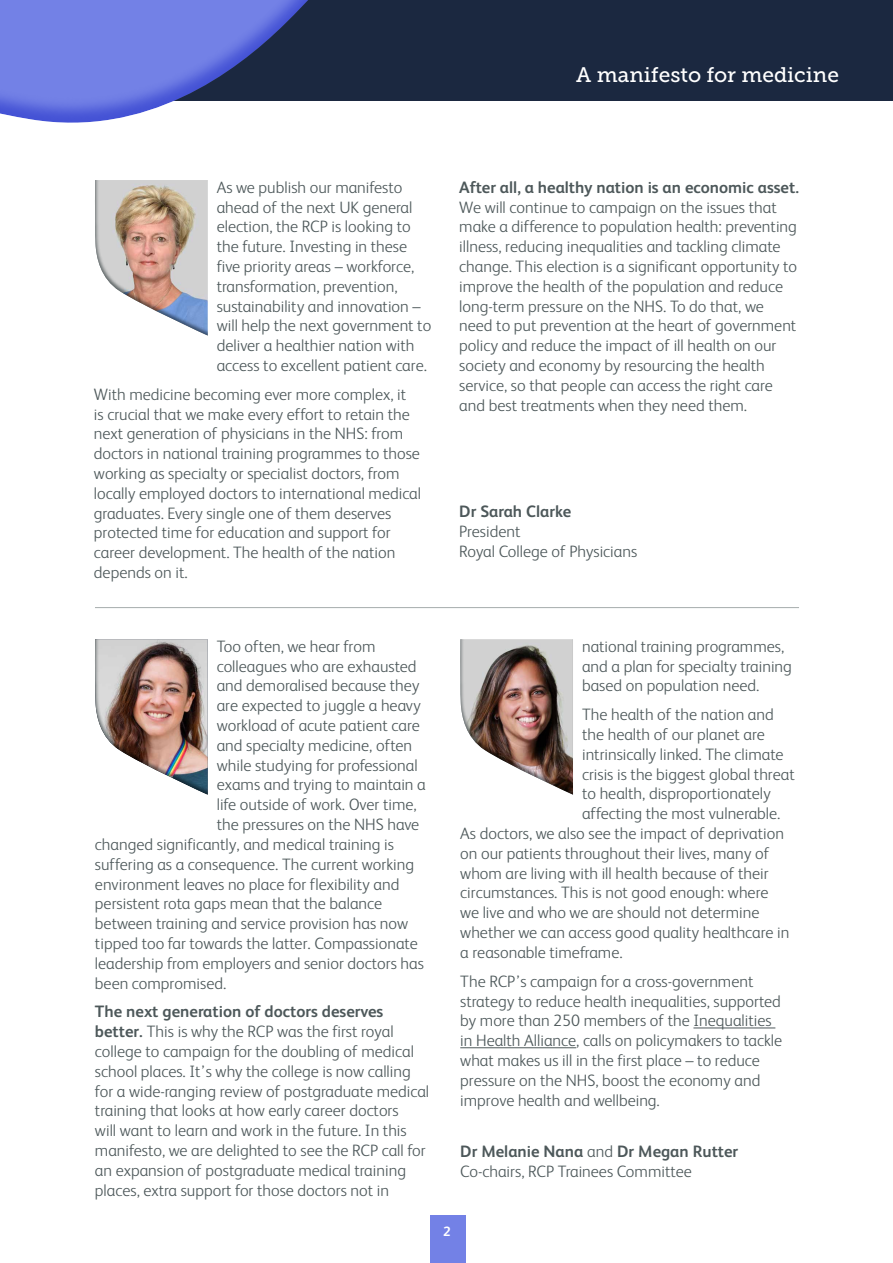
<style>
.page{position:relative;width:893px;height:1263px;background:#fff}
.page>*{position:absolute;margin:0;border:0;box-sizing:border-box;transform-origin:0 0}
.t1{font:21px "Museo Slab 500";color:#fff}
.t2{font:300 16.5px/19.8px "FS Albert";color:#4d585a}
.t3{font:700 16.5px "FS Albert";color:#4d585a}
.t4{font:700 13.5px "FS Albert";color:#fff}
.s1{font-weight:700}
</style>
<div class="page">
<div style="left:430px;top:1215px;width:35px;height:48px;background:#7381e6"></div>
<svg style="left:0;top:0;width:893px;height:123px;fill:#1b2840"></svg>
<hr style="left:693px;top:1027px;width:82px;height:1px;background:#4d585a">
<hr style="left:460px;top:1047px;width:116px;height:1px;background:#4d585a">
<hr style="left:95px;top:607px;width:704px;height:1px;background:#a6acac">
<div style="left:82px;top:169px;width:141px;height:168px;background:#4d585a;opacity:.75"></div>
<div style="left:82px;top:628px;width:141px;height:168px;background:#4d585a;opacity:.75"></div>
<div style="left:447px;top:628px;width:141px;height:168px;background:#4d585a;opacity:.75"></div>
<p class="t1" style="left:576px;top:63px;width:264px">A manifesto for medicine</p>
<p class="t2" style="left:217px;top:177px;width:216px">As we publish our manifesto ahead of the next UK general election, the RCP is looking to the future. Investing in these five priority areas – workforce, transformation, prevention, sustainability and innovation – will help the next government to deliver a healthier nation with access to excellent patient care.</p>
<p class="t2" style="left:94px;top:384px;width:329px">With medicine becoming ever more complex, it<br>is crucial that we make every effort to retain the next generation of physicians in the NHS: from doctors in national training programmes to those working as specialty or specialist doctors, from locally employed doctors to international medical graduates. Every single one of them deserves protected time for education and support for career development. The health of the nation depends on it.</p>
<p class="t3" style="left:459px;top:177px;width:341px">After all, a healthy nation is an economic asset.</p>
<p class="t2" style="left:459px;top:197px;width:339px">We will continue to campaign on the issues that make a difference to population health: preventing illness, reducing inequalities and tackling climate change. This election is a significant opportunity to improve the health of the population and reduce long-term pressure on the NHS. To do that, we need to put prevention at the heart of government policy and reduce the impact of ill health on our society and economy by resourcing the health service, so that people can access the right care and best treatments when they need them.</p>
<p class="t3" style="left:459px;top:502px;width:113px">Dr Sarah Clarke</p>
<p class="t2" style="left:459px;top:521px;width:180px">President<br>Royal College of Physicians</p>
<p class="t2" style="left:217px;top:636px;width:160px">Too often, we hear from</p>
<p class="t2" style="left:217px;top:656px;width:201px">colleagues who are exhausted</p>
<p class="t2" style="left:217px;top:676px;width:204px">and demoralised because they</p>
<p class="t2" style="left:217px;top:696px;width:206px">are expected to juggle a heavy</p>
<p class="t2" style="left:217px;top:715px;width:205px">workload of acute patient care</p>
<p class="t2" style="left:217px;top:735px;width:197px">and specialty medicine, often</p>
<p class="t2" style="left:217px;top:755px;width:202px">while studying for professional</p>
<p class="t2" style="left:217px;top:775px;width:211px">exams and trying to maintain a</p>
<p class="t2" style="left:217px;top:795px;width:201px">life outside of work. Over time,</p>
<p class="t2" style="left:217px;top:814px;width:204px">the pressures on the NHS have</p>
<p class="t2" style="left:95px;top:834px;width:301px">changed significantly, and medical training is</p>
<p class="t2" style="left:95px;top:854px;width:321px">suffering as a consequence. The current working</p>
<p class="t2" style="left:95px;top:874px;width:306px">environment leaves no place for flexibility and</p>
<p class="t2" style="left:95px;top:894px;width:289px">persistent rota gaps mean that the balance</p>
<p class="t2" style="left:95px;top:913px;width:315px">between training and service provision has now</p>
<p class="t2" style="left:95px;top:933px;width:324px">tipped too far towards the latter. Compassionate</p>
<p class="t2" style="left:95px;top:953px;width:330px">leadership from employers and senior doctors has</p>
<p class="t2" style="left:95px;top:973px;width:133px">been compromised.</p>
<p class="t2" style="left:95px;top:1002px;width:336px"><span class="s1">The next generation of doctors deserves better.</span> This is why the RCP was the first royal college to campaign for the doubling of medical school places. It’s why the college is now calling for a wide-ranging review of postgraduate medical training that looks at how early career doctors<br>will want to learn and work in the future. In this manifesto, we are delighted to see the RCP call for an expansion of postgraduate medical training places, extra support for those doctors not in</p>
<p class="t2" style="left:582px;top:636px;width:211px">national training programmes, and a plan for specialty training based on population need.</p>
<p class="t2" style="left:582px;top:705px;width:193px">The health of the nation and</p>
<p class="t2" style="left:582px;top:724px;width:184px">the health of our planet are</p>
<p class="t2" style="left:582px;top:744px;width:203px">intrinsically linked. The climate</p>
<p class="t2" style="left:582px;top:764px;width:214px">crisis is the biggest global threat</p>
<p class="t2" style="left:582px;top:784px;width:190px">to health, disproportionately</p>
<p class="t2" style="left:582px;top:804px;width:200px">affecting the most vulnerable.</p>
<p class="t2" style="left:460px;top:823px;width:325px">As doctors, we also see the impact of deprivation</p>
<p class="t2" style="left:460px;top:843px;width:311px">on our patients throughout their lives, many of</p>
<p class="t2" style="left:460px;top:863px;width:310px">whom are living with ill health because of their</p>
<p class="t2" style="left:460px;top:883px;width:310px">circumstances. This is not good enough: where</p>
<p class="t2" style="left:460px;top:903px;width:301px">we live and who we are should not determine</p>
<p class="t2" style="left:460px;top:922px;width:331px">whether we can access good quality healthcare in</p>
<p class="t2" style="left:460px;top:942px;width:164px">a reasonable timeframe.</p>
<p class="t2" style="left:460px;top:971px;width:323px">The RCP’s campaign for a cross-government strategy to reduce health inequalities, supported by more than 250 members of the Inequalities in Health Alliance, calls on policymakers to tackle what makes us ill in the first place – to reduce pressure on the NHS, boost the economy and improve health and wellbeing.</p>
<p class="t2" style="left:460px;top:1141px;width:280px"><span class="s1">Dr Melanie Nana</span> and <span class="s1">Dr Megan Rutter<br></span>Co-chairs, RCP Trainees Committee</p>
<p class="t4" style="left:443px;top:1224px;width:9px">2</p>
</div>
